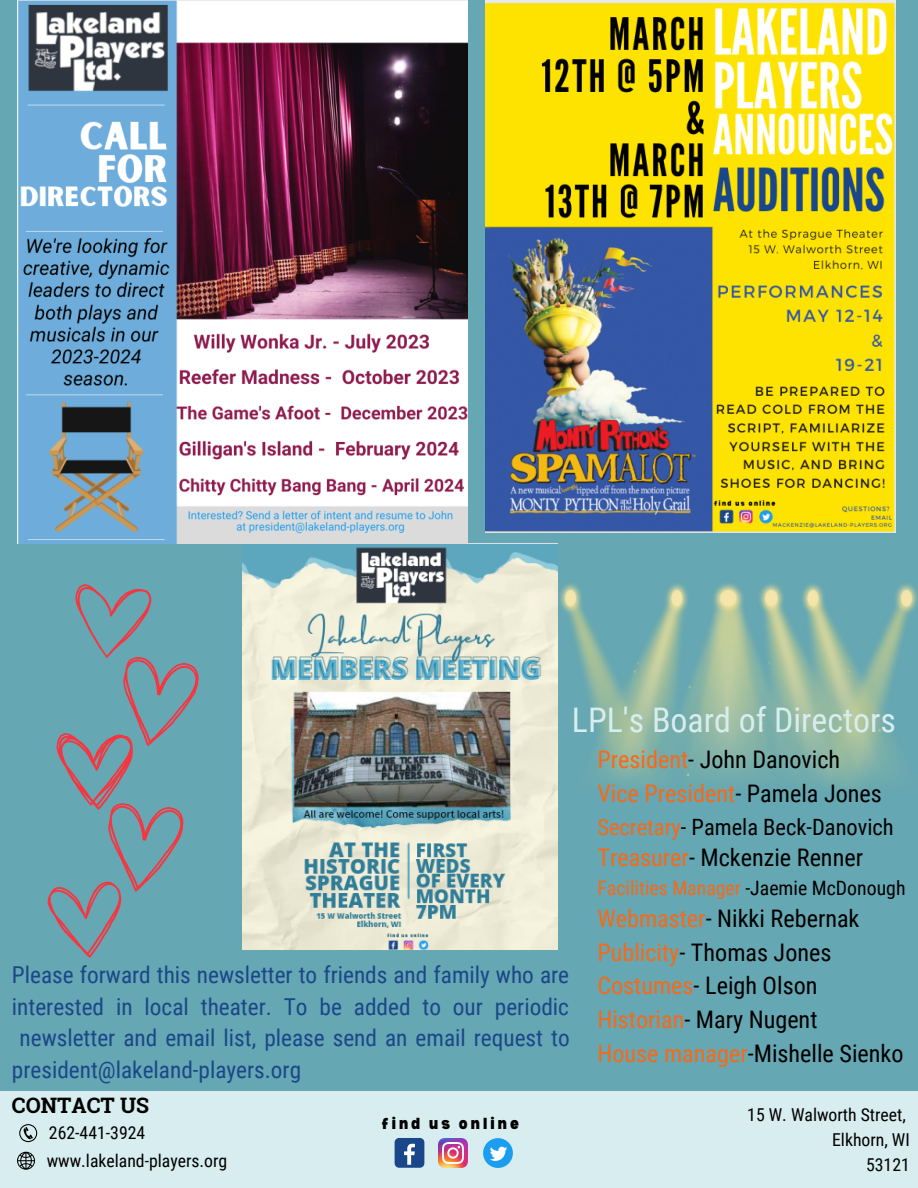
<style>
.page{position:relative;width:918px;height:1188px;background:#65a7b2}
.page>*{position:absolute;margin:0;border:0;box-sizing:border-box;transform-origin:0 0}
.t1{font:33.9px "Roboto Condensed";color:#d8edef}
.t2{font:24.15px/33.8px "Roboto Condensed";color:#000}
.t3{font:23.25px "Roboto Condensed";color:#1a4789}
.t4{font:22.5px "Roboto Condensed";color:#000}
.t5{font:700 21.3px "Roboto Slab";color:#000}
.t6{font:19.8px "Roboto Condensed";color:#f86918}
.t7{font:17.7px/24.8px "Roboto Condensed";color:#000}
.t8{font:900 semi-condensed 15.6px "Bernoru";letter-spacing:.2em;color:#000}
.s1{color:#f86918}
.s2{color:#000}
</style>
<div class="page">
<div style="left:0;top:1091px;width:918px;height:97px;background:#d8edef"></div>
<svg style="left:19px;top:1124px;width:18px;height:18px"></svg>
<svg style="left:17px;top:1152px;width:18px;height:18px"></svg>
<div style="left:395px;top:1138px;width:29px;height:30px;background:#1a4789;border-radius:5px"></div>
<svg style="left:404px;top:1144px;width:11px;height:21px"></svg>
<img style="left:438px;top:1138px;width:30px;height:30px">
<svg style="left:483px;top:1138px;width:30px;height:30px"></svg>
<img style="left:242px;top:544px;width:315px;height:406px">
<img style="left:557px;top:580px;width:361px;height:213px">
<img style="left:17px;top:0;width:450px;height:543px">
<img style="left:486px;top:0;width:409px;height:532px">
<svg style="left:47px;top:584px;width:152px;height:374px"></svg>
<h1 class="t1" style="left:572px;top:701px;width:326px">LPL's Board of Directors</h1>
<p class="t3" style="left:12px;top:961px;width:559px">Please forward this newsletter to friends and family who are</p>
<p class="t3" style="left:12px;top:993px;width:558px">interested in local theater. To be added to our periodic</p>
<p class="t3" style="left:20px;top:1024px;width:552px">newsletter and email list, please send an email request to</p>
<p class="t3" style="left:12px;top:1056px;width:291px">president@lakeland-players.org</p>
<p class="t5" style="left:12px;top:1091px;width:139px">CONTACT US</p>
<p class="t7" style="left:47px;top:1119px;width:182px;line-height:27.6px">262-441-3924 www.lakeland-players.org</p>
<p class="t8" style="left:382px;top:1114px;width:139px">find us online</p>
<p class="t2" style="left:597px;top:743px;width:286px"><span class="s1">President</span>- John Danovich<br><span class="s1">Vice President</span>- Pamela Jones</p>
<p class="t4" style="left:597px;top:814px;width:298px"><span class="s1">Secretary</span>- Pamela Beck-Danovich</p>
<p class="t2" style="left:597px;top:841px;width:267px"><span class="s1">Treasurer</span>- Mckenzie Renner</p>
<p class="t6" style="left:597px;top:877px;width:310px">Facilities Manager <span class="s2">-Jaemie McDonough</span></p>
<p class="t2" style="left:597px;top:902px;width:308px"><span class="s1">Webmaster</span>- Nikki Rebernak<br><span class="s1">Publicity</span>- Thomas Jones<br><span class="s1">Costumes</span>- Leigh Olson<br><span class="s1">Historian</span>- Mary Nugent<br><span class="s1">House manager</span>-Mishelle Sienko</p>
<p class="t7" style="left:747px;top:1103px;width:164px;text-align:right">15 W. Walworth Street,<br>Elkhorn, WI<br>53121</p>
</div>
